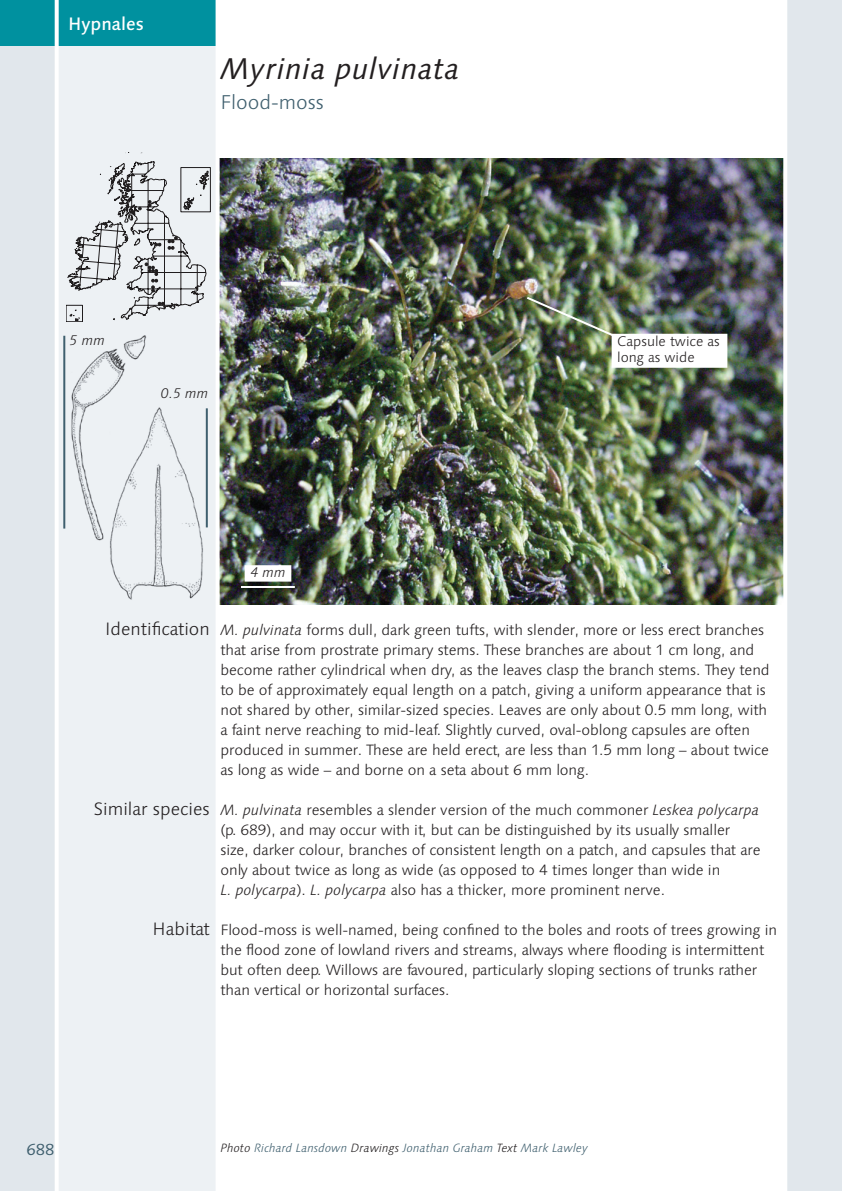
<style>
.page{position:relative;width:842px;height:1191px;background:#fff}
.page>*{position:absolute;margin:0;border:0;box-sizing:border-box;transform-origin:0 0}
.Title_1_Moss_Species{font:italic 30px "Linotype Syntax";letter-spacing:.01em;color:#231f20}
.Title_3_Moss_English{font:300 20px "Linotype Syntax";color:#3f5f6e}
.Text_Subheads_Right{font:300 18px "Linotype Syntax";color:#231f20}
.Title_4_Order_Name{font:500 18px "Linotype Syntax";color:#fff}
.t1{font:16px "Linotype Syntax";color:#3f5f6e}
.Text_Body{font:300 15px/20px "Linotype Syntax";letter-spacing:-.005em;color:#231f20}
.Photo_Annotation_Wit{font:300 14px/16px "Linotype Syntax";color:#231f20}
.Drawing_Scale_Bar{font:italic 300 14px "Linotype Syntax";color:#231f20}
.Photo_Scale_Bar_With{font:italic 300 14px "Linotype Syntax";color:#231f20}
.Text_Credits{font:italic 300 12px "Linotype Syntax";color:#3f5f6e}
.s1{font-style:italic}
.s2{color:#231f20}
</style>
<div class="page">
<img style="left:220px;top:159px;width:563px;height:445px">
<div style="left:0;top:0;width:218px;height:1191px;background:#edf1f4"></div>
<div style="left:0;top:0;width:57px;height:1191px;background:#e1e7ec"></div>
<div style="left:0;top:0;width:218px;height:45px;background:#00919f"></div>
<hr style="left:55px;top:0;width:4px;height:1191px;background:#fff">
<img style="left:63px;top:335px;width:84px;height:206px">
<svg style="left:66px;top:152px;width:144px;height:170px"></svg>
<div style="left:787px;top:0;width:55px;height:1191px;background:#e1e7ec"></div>
<hr style="left:241px;top:586px;width:54px;height:2px;background:#fff">
<div style="left:245px;top:565px;width:46px;height:16px;background:#fff"></div>
<hr style="left:216px;top:0;width:4px;height:1191px;background:#fff">
<img style="left:104px;top:401px;width:104px;height:199px">
<hr style="left:206px;top:408px;width:2px;height:119px;background:#3f5f6e">
<hr style="left:63px;top:336px;width:2px;height:192px;background:#3f5f6e">
<div style="left:612px;top:334px;width:115px;height:34px;background:#fff"></div>
<img style="left:525px;top:295px;width:92px;height:44px">
<p class="Title_4_Order_Name" style="left:68px;top:13px;width:77px">Hypnales</p>
<p class="Title_1_Moss_Species" style="left:220px;top:51px;width:241px">Myrinia pulvinata</p>
<p class="Title_3_Moss_English" style="left:220px;top:90px;width:105px">Flood-moss</p>
<p class="Drawing_Scale_Bar" style="left:70px;top:332px;width:37px">5 mm</p>
<p class="Drawing_Scale_Bar" style="left:161px;top:385px;width:49px">0.5 mm</p>
<p class="Photo_Annotation_Wit" style="left:617px;top:333px;width:104px">Capsule twice as long as wide</p>
<p class="Photo_Scale_Bar_With" style="left:250px;top:564px;width:37px">4 mm</p>
<p class="Text_Subheads_Right" style="left:105px;top:618px;width:106px">Identification</p>
<p class="Text_Subheads_Right" style="left:94px;top:798px;width:117px">Similar species</p>
<p class="Text_Subheads_Right" style="left:153px;top:918px;width:59px">Habitat</p>
<p class="Text_Body" style="left:220px;top:620px;width:551px"><span class="s1">M. pulvinata</span> forms dull, dark green tufts, with slender, more or less erect branches that arise from prostrate primary stems. These branches are about 1 cm long, and become rather cylindrical when dry, as the leaves clasp the branch stems. They tend to be of approximately equal length on a patch, giving a uniform appearance that is not shared by other, similar-sized species. Leaves are only about 0.5 mm long, with a faint nerve reaching to mid-leaf. Slightly curved, oval-oblong capsules are often produced in summer. These are held erect, are less than 1.5 mm long – about twice as long as wide – and borne on a seta about 6 mm long.</p>
<p class="Text_Body" style="left:220px;top:800px;width:542px"><span class="s1">M. pulvinata</span> resembles a slender version of the much commoner <span class="s1">Leskea polycarpa </span>(p. 689), and may occur with it, but can be distinguished by its usually smaller size, darker colour, branches of consistent length on a patch, and capsules that are only about twice as long as wide (as opposed to 4 times longer than wide in<br><span class="s1">L. polycarpa</span>). <span class="s1">L. polycarpa</span> also has a thicker, more prominent nerve.</p>
<p class="Text_Body" style="left:220px;top:920px;width:558px">Flood-moss is well-named, being confined to the boles and roots of trees growing in the flood zone of lowland rivers and streams, always where flooding is intermittent but often deep. Willows are favoured, particularly sloping sections of trunks rather than vertical or horizontal surfaces.</p>
<p class="t1" style="left:26px;top:1139px;width:30px">688</p>
<p class="Text_Credits" style="left:220px;top:1140px;width:369px"><span class="s2">Photo</span> Richard Lansdown <span class="s2">Drawings</span> Jonathan Graham <span class="s2">Text</span> Mark Lawley</p>
</div>
